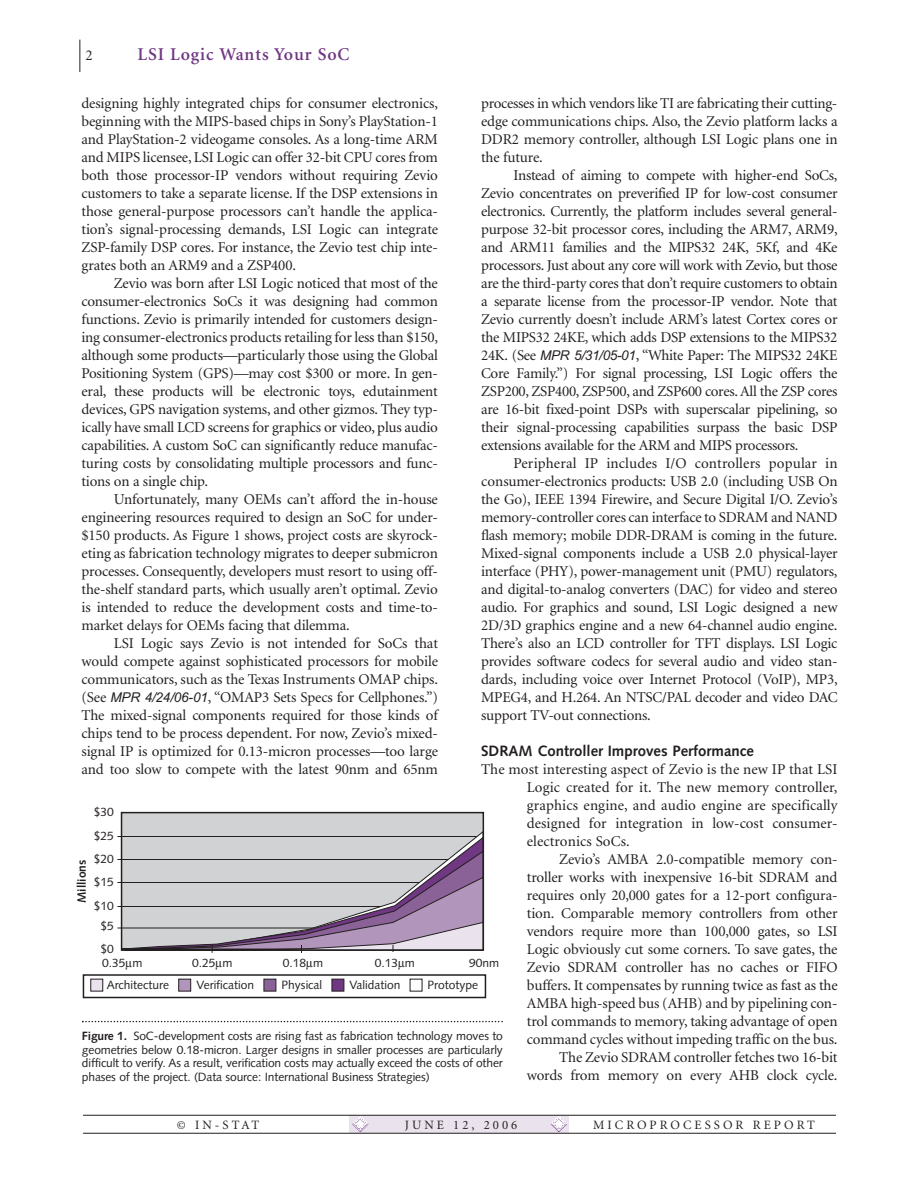
<style>
.page{position:relative;width:918px;height:1188px;background:#fff}
.page>*{position:absolute;margin:0;border:0;box-sizing:border-box;transform-origin:0 0}
.t1{font:600 18px "Minion";letter-spacing:.05em;color:#703783}
.t2{font:15px/18px "Minion";letter-spacing:-.01em;color:#231f20;text-align:justify}
.t3{font:700 15px "Syntax";color:#231f20}
.t4{font:12.75px "Minion";letter-spacing:.24em;color:#231f20}
.t5{font:12px/23.1px "Syntax";color:#231f20;text-align:justify}
.t6{font:700 12px "Syntax";color:#231f20}
.s1{font-family:"Arial Italic MS";font-size:13.5px}
.s2{font-weight:700}
</style>
<div class="page">
<div style="left:350px;top:1116px;width:219px;height:17px;background:#eae3ed"></div>
<svg style="left:551px;top:1117px;width:16px;height:15px"></svg>
<svg style="left:352px;top:1117px;width:16px;height:15px"></svg>
<hr style="left:80px;top:40px;width:1px;height:32px;background:#231f20">
<hr style="left:83px;top:1115px;width:753px;height:1px;background:#231f20">
<hr style="left:83px;top:1133px;width:753px;height:1px;background:#231f20">
<svg style="left:82px;top:1021px;width:421px;height:1px"></svg>
<div style="left:122px;top:813px;width:361px;height:137px;background:#d1d2d4"></div>
<svg style="left:117px;top:831px;width:364px;height:6px"></svg>
<div style="left:121px;top:812px;width:363px;height:139px;border:2px solid #231f20"></div>
<svg style="left:117px;top:837px;width:367px;height:116px"></svg>
<div style="left:83px;top:974px;width:403px;height:24px;border:2px solid #231f20"></div>
<div style="left:264px;top:979px;width:12px;height:12px;background:#8b6298;border:1px solid #231f20"></div>
<div style="left:179px;top:979px;width:12px;height:12px;background:#b195ba;border:1px solid #231f20"></div>
<div style="left:91px;top:979px;width:12px;height:12px;background:#eae3ed;border:1px solid #231f20"></div>
<div style="left:332px;top:979px;width:12px;height:12px;background:#703782;border:1px solid #231f20"></div>
<p class="t1" style="left:137px;top:47px;width:214px">LSI Logic Wants Your SoC</p>
<p class="t2" style="left:86px;top:47px;width:9px">2</p>
<p class="t2" style="left:82px;top:95px;width:358px">designing highly integrated chips for consumer electronics, beginning with the MIPS-based chips in Sony’s PlayStation-1 and PlayStation-2 videogame consoles. As a long-time ARM and MIPS licensee, LSI Logic can offer 32-bit CPU cores from both those processor-IP vendors without requiring Zevio customers to take a separate license. If the DSP extensions in those general-purpose processors can’t handle the applica&shy;tion’s signal-processing demands, LSI Logic can integrate ZSP-family DSP cores. For instance, the Zevio test chip inte&shy;grates both an ARM9 and a ZSP400.</p>
<p class="t2" style="left:82px;top:275px;width:358px;text-indent:32px">Zevio was born after LSI Logic noticed that most of the consumer-electronics SoCs it was designing had common functions. Zevio is primarily intended for customers design&shy;ing consumer-electronics products retailing for less than $150, although some products—particularly those using the Global Positioning System (GPS)—may cost $300 or more. In gen&shy;eral, these products will be electronic toys, edutainment devices, GPS navigation systems, and other gizmos. They typ&shy;ically have small LCD screens for graphics or video, plus audio capabilities. A custom SoC can significantly reduce manufac&shy;turing costs by consolidating multiple processors and func&shy;tions on a single chip.</p>
<p class="t2" style="left:82px;top:491px;width:358px;text-indent:32px">Unfortunately, many OEMs can’t afford the in-house engineering resources required to design an SoC for under-$150 products. As Figure 1 shows, project costs are skyrock&shy;eting as fabrication technology migrates to deeper submicron processes. Consequently, developers must resort to using off&shy;the-shelf standard parts, which usually aren’t optimal. Zevio is intended to reduce the development costs and time-to&shy;market delays for OEMs facing that dilemma.</p>
<p class="t2" style="left:82px;top:635px;width:358px;text-indent:32px">LSI Logic says Zevio is not intended for SoCs that would compete against sophisticated processors for mobile communicators, such as the Texas Instruments OMAP chips. (See <span class="s1">MPR 4/24/06-01</span>, “OMAP3 Sets Specs for Cellphones.”)<br>The mixed-signal components required for those kinds of chips tend to be process dependent. For now, Zevio’s mixed&shy;signal IP is optimized for 0.13-micron processes—too large and too slow to compete with the latest 90nm and 65nm</p>
<p class="t2" style="left:481px;top:95px;width:358px">processes in which vendors like TI are fabricating their cutting&shy;edge communications chips. Also, the Zevio platform lacks a DDR2 memory controller, although LSI Logic plans one in the future.</p>
<p class="t2" style="left:481px;top:167px;width:358px;text-indent:32px">Instead of aiming to compete with higher-end SoCs, Zevio concentrates on preverified IP for low-cost consumer electronics. Currently, the platform includes several general&shy;purpose 32-bit processor cores, including the ARM7, ARM9, and ARM11 families and the MIPS32 24K, 5Kf, and 4Ke processors. Just about any core will work with Zevio, but those are the third-party cores that don’t require customers to obtain a separate license from the processor-IP vendor. Note that Zevio currently doesn’t include ARM’s latest Cortex cores or the MIPS32 24KE, which adds DSP extensions to the MIPS32<br>24K. (See <span class="s1">MPR 5/31/05-01</span>, “White Paper: The MIPS32 24KE Core Family.”) For signal processing, LSI Logic offers the ZSP200, ZSP400, ZSP500, and ZSP600 cores. All the ZSP cores are 16-bit fixed-point DSPs with superscalar pipelining, so their signal-processing capabilities surpass the basic DSP extensions available for the ARM and MIPS processors.</p>
<p class="t2" style="left:481px;top:455px;width:358px;text-indent:32px">Peripheral IP includes I/O controllers popular in consumer-electronics products: USB 2.0 (including USB On the Go), IEEE 1394 Firewire, and Secure Digital I/O. Zevio’s memory-controller cores can interface to SDRAM and NAND flash memory; mobile DDR-DRAM is coming in the future.<br>Mixed-signal components include a USB 2.0 physical-layer interface (PHY), power-management unit (PMU) regulators, and digital-to-analog converters (DAC) for video and stereo audio. For graphics and sound, LSI Logic designed a new 2D/3D graphics engine and a new 64-channel audio engine.<br>There’s also an LCD controller for TFT displays. LSI Logic provides software codecs for several audio and video stan&shy;dards, including voice over Internet Protocol (VoIP), MP3, MPEG4, and H.264. An NTSC/PAL decoder and video DAC support TV-out connections.</p>
<p class="t3" style="left:481px;top:745px;width:274px">SDRAM Controller Improves Performance</p>
<p class="t2" style="left:527px;top:761px;width:312px;text-indent:-46px">The most interesting aspect of Zevio is the new IP that LSI Logic created for it. The new memory controller, graphics engine, and audio engine are specifically designed for integration in low-cost consumer&shy;electronics SoCs.</p>
<p class="t2" style="left:527px;top:851px;width:312px;text-align:right">Zevio’s AMBA 2.0-compatible memory con&shy;troller works with inexpensive 16-bit SDRAM and requires only 20,000 gates for a 12-port configura&shy;tion. Comparable memory controllers from other vendors require more than 100,000 gates, so LSI Logic obviously cut some corners. To save gates, the Zevio SDRAM controller has no caches or FIFO buffers. It compensates by running twice as fast as the AMBA high-speed bus (AHB) and by pipelining con&shy;trol commands to memory, taking advantage of open command cycles without impeding traffic on the bus.<br>The Zevio SDRAM controller fetches two 16-bit words from memory on every AHB clock cycle.</p>
<p class="t5" style="left:94px;top:802px;width:22px">$30</p>
<p class="t5" style="left:94px;top:826px;width:22px">$25 $20 $15 $10</p>
<p class="t5" style="left:100px;top:915px;width:15px">$5 $0</p>
<p class="t6" style="left:77px;top:903px;width:45px;rotate:-90deg">Millions</p>
<p class="t5" style="left:102px;top:953px;width:42px">0.35 m</p>
<p class="t5" style="left:192px;top:953px;width:42px">0.25 m</p>
<p class="t5" style="left:283px;top:953px;width:42px">0.18 m</p>
<p class="t5" style="left:375px;top:953px;width:42px">0.13 m</p>
<p class="t5" style="left:469px;top:953px;width:32px">90nm</p>
<p class="t5" style="left:107px;top:975px;width:64px">Architecture</p>
<p class="t5" style="left:196px;top:975px;width:59px">Verification</p>
<p class="t5" style="left:282px;top:975px;width:42px">Physical</p>
<p class="t5" style="left:349px;top:975px;width:52px">Validation</p>
<p class="t5" style="left:428px;top:975px;width:52px">Prototype</p>
<p class="t5" style="left:82px;top:1031px;width:422px;line-height:13.5px"><span class="s2">Figure 1.</span> SoC-development costs are rising fast as fabrication technology moves to geometries below 0.18-micron. Larger designs in smaller processes are particularly difficult to verify. As a result, verification costs may actually exceed the costs of other phases of the project. (Data source: International Business Strategies)</p>
<p class="t4" style="left:177px;top:1120px;width:84px">© IN-STAT</p>
<p class="t4" style="left:405px;top:1120px;width:114px">JUNE 12, 2006</p>
<p class="t4" style="left:593px;top:1120px;width:223px">MICROPROCESSOR REPORT</p>
</div>
